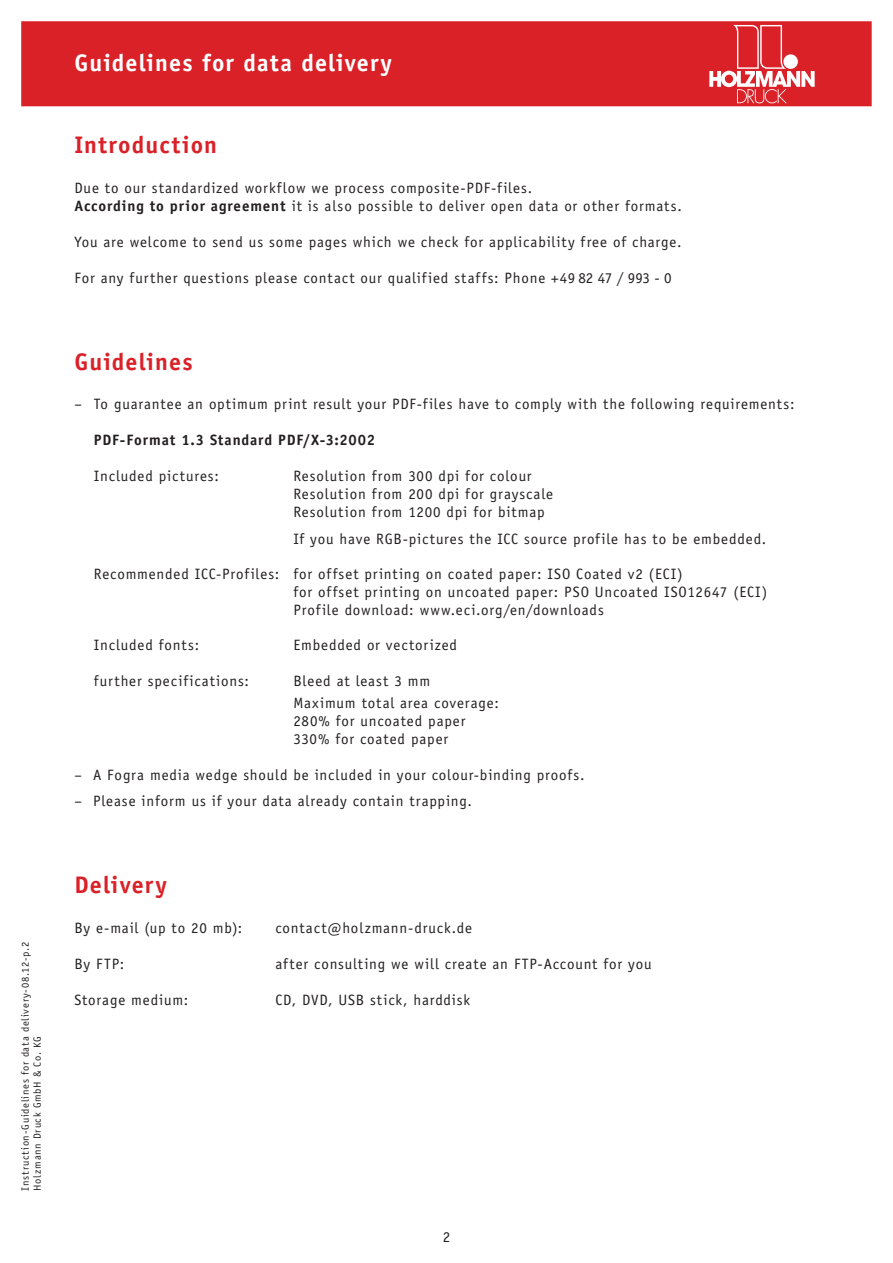
<style>
.page{position:relative;width:893px;height:1263px;background:#fff}
.page>*{position:absolute;margin:0;border:0;box-sizing:border-box;transform-origin:0 0}
.t1{font:700 24px "Officina Sans Std";letter-spacing:.045em;color:#da2128}
.t2{font:700 24px "Officina Sans Std";letter-spacing:.045em;color:#fff}
.t3{font:15px/18px "Officina Sans Std";letter-spacing:.055em;color:#231f20}
.t4{font:700 15px "Officina Sans Std";letter-spacing:.055em;color:#231f20}
.t5{font:10.5px/12px "Officina Sans Std";letter-spacing:.07em;color:#231f20}
.s1{font-weight:700}
</style>
<div class="page">
<div style="left:21px;top:21px;width:851px;height:85px;background:#da2128"></div>
<svg style="left:709px;top:25px;width:106px;height:78px;background:#e14d52"></svg>
<div style="left:783px;top:54px;width:15px;height:15px;background:#fff;border-radius:50%"></div>
<p class="t5" style="left:19px;top:1191px;width:250px;rotate:-90deg">Instruction-Guidelines for data delivery-08.12-p.2<br>Holzmann Druck GmbH &amp; Co. KG</p>
<h1 class="t2" style="left:74px;top:47px;width:319px">Guidelines for data delivery</h1>
<h1 class="t1" style="left:74px;top:130px;width:144px">Introduction</h1>
<p class="t3" style="left:74px;top:179px;width:609px">Due to our standardized workflow we process composite-PDF-files.<br><span class="s1">According to prior agreement</span> it is also possible to deliver open data or other formats.</p>
<p class="t3" style="left:74px;top:233px;width:609px">You are welcome to send us some pages which we check for applicability free of charge.</p>
<p class="t3" style="left:74px;top:269px;width:599px">For any further questions please contact our qualified staffs: Phone +49 82 47 / 993 - 0</p>
<h1 class="t1" style="left:74px;top:347px;width:120px">Guidelines</h1>
<p class="t3" style="left:74px;top:395px;width:722px">– To guarantee an optimum print result your PDF-files have to comply with the following requirements:</p>
<p class="t4" style="left:94px;top:430px;width:283px">PDF-Format 1.3 Standard PDF/X-3:2002</p>
<p class="t3" style="left:94px;top:467px;width:127px">Included pictures:</p>
<p class="t3" style="left:293px;top:467px;width:261px">Resolution from 300 dpi for colour<br>Resolution from 200 dpi for grayscale<br>Resolution from 1200 dpi for bitmap</p>
<p class="t3" style="left:293px;top:529px;width:474px">If you have RGB-pictures the ICC source profile has to be embedded.</p>
<p class="t3" style="left:293px;top:564px;width:475px;text-indent:-199px">Recommended ICC-Profiles: for offset printing on coated paper: ISO Coated v2 (ECI)<br>for offset printing on uncoated paper: PSO Uncoated ISO12647 (ECI)<br>Profile download: www.eci.org/en/downloads</p>
<p class="t3" style="left:94px;top:635px;width:107px">Included fonts:</p>
<p class="t3" style="left:293px;top:635px;width:165px">Embedded or vectorized</p>
<p class="t3" style="left:94px;top:671px;width:157px">further specifications:</p>
<p class="t3" style="left:293px;top:669px;width:207px;line-height:22.2px">Bleed at least 3 mm<br>Maximum total area coverage:</p>
<p class="t3" style="left:293px;top:712px;width:173px">280% for uncoated paper<br>330% for coated paper</p>
<p class="t3" style="left:74px;top:766px;width:512px">– A Fogra media wedge should be included in your colour-binding proofs.</p>
<p class="t3" style="left:74px;top:792px;width:399px">– Please inform us if your data already contain trapping.</p>
<h1 class="t1" style="left:74px;top:870px;width:94px">Delivery</h1>
<p class="t3" style="left:74px;top:918px;width:169px">By e-mail (up to 20 mb):</p>
<p class="t3" style="left:275px;top:918px;width:198px">contact@holzmann-druck.de</p>
<p class="t3" style="left:74px;top:954px;width:52px">By FTP:</p>
<p class="t3" style="left:275px;top:954px;width:378px">after consulting we will create an FTP-Account for you</p>
<p class="t3" style="left:74px;top:990px;width:115px">Storage medium:</p>
<p class="t3" style="left:275px;top:990px;width:196px">CD, DVD, USB stick, harddisk</p>
<p class="t3" style="left:443px;top:1227px;width:9px">2</p>
</div>
